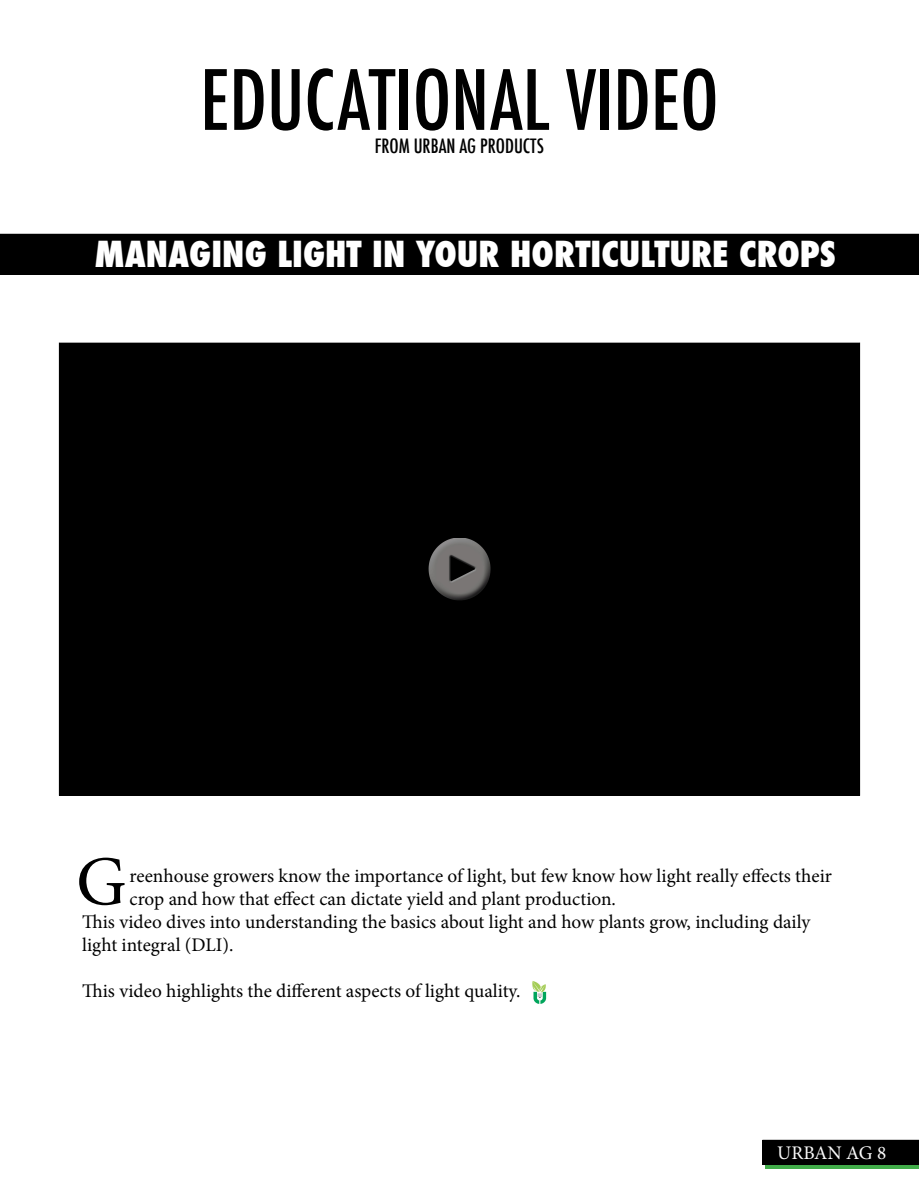
<style>
.page{position:relative;width:919px;height:1182px;background:#fff}
.page>*{position:absolute;margin:0;border:0;box-sizing:border-box;transform-origin:0 0}
.t1{font:500 condensed 80.5px "Futura";color:#000}
.t2{font:70px "Minion Pro";color:#000}
.t3{font:800 condensed 35px "Futura";color:#fff}
.t4{font:19.25px "Minion Pro";color:#000}
.t5{font:500 condensed 19.25px "Futura";color:#000}
.t6{font:19.25px "Minion Pro";color:#fbfbfb}
</style>
<div class="page">
<div style="left:59px;top:342px;width:801px;height:453px;background:#000"></div>
<img style="left:428px;top:538px;width:62px;height:62px">
<div style="left:0;top:234px;width:919px;height:40px;background:#000"></div>
<img style="left:532px;top:981px;width:15px;height:22px">
<svg style="left:765px;top:1164px;width:154px;height:5px"></svg>
<div style="left:762px;top:1139px;width:157px;height:25px;background:#000"></div>
<h1 class="t1" style="left:200px;top:48px;width:520px">EDUCATIONAL VIDEO</h1>
<p class="t5" style="left:375px;top:133px;width:171px">FROM URBAN AG PRODUCTS</p>
<h3 class="t3" style="left:94px;top:230px;width:743px">MANAGING LIGHT IN YOUR HORTICULTURE CROPS</h3>
<h2 class="t2" style="left:76px;top:834px;width:52px">G</h2>
<p class="t4" style="left:130px;top:862px;width:704px">reenhouse growers know the importance of light, but few know how light really effects their</p>
<p class="t4" style="left:130px;top:885px;width:488px">crop and how that effect can dictate yield and plant production.</p>
<p class="t4" style="left:82px;top:908px;width:729px">This video dives into understanding the basics about light and how plants grow, including daily</p>
<p class="t4" style="left:82px;top:931px;width:153px">light integral (DLI).</p>
<p class="t4" style="left:82px;top:978px;width:440px">This video highlights the different aspects of light quality.</p>
<p class="t6" style="left:777px;top:1139px;width:111px">URBAN AG 8</p>
</div>
